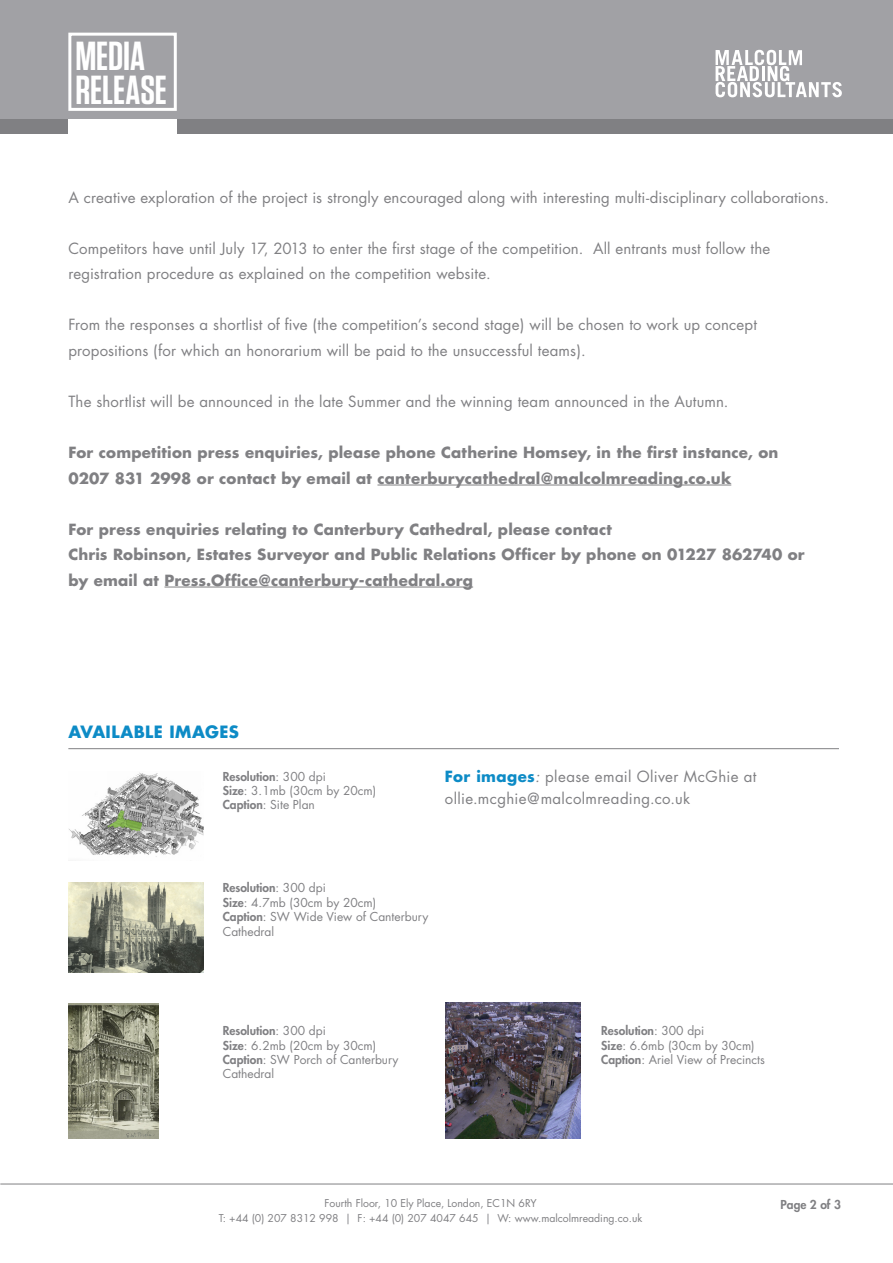
<style>
.page{position:relative;width:893px;height:1263px;background:#fff}
.page>*{position:absolute;margin:0;border:0;box-sizing:border-box;transform-origin:0 0}
.t1{font:600 40.5px "Tungsten";letter-spacing:-.005em;color:#fff}
.t2{font:700 16.5px "Futura";letter-spacing:.025em;color:#0d8bc6}
.t3{font:15px/25.5px "Futura";letter-spacing:.01em;color:#808083}
.t4{font:700 15px "Futura";letter-spacing:.01em;color:#808083}
.t5{font:12px/14.4px "Futura";color:#808083}
.t6{font:800 12px "Futura";color:#808083}
.t7{font:10.5px "Futura";color:#808083}
.s1{font-weight:400}
.s2{font-weight:800}
.s3{font-weight:700;color:#0d8bc6}
.s4{font-style:italic}
</style>
<div class="page">
<hr style="left:0;top:1184px;width:893px;height:1px;background:#808083">
<div style="left:0;top:0;width:893px;height:132px;background:#a1a1a5"></div>
<svg style="left:716px;top:50px;width:126px;height:47px"></svg>
<div style="left:68px;top:33px;width:109px;height:78px;border:3px solid #fff"></div>
<div style="left:0;top:119px;width:893px;height:14px;background:#808083"></div>
<div style="left:68px;top:119px;width:109px;height:22px;background:#fff"></div>
<hr style="left:377px;top:485px;width:354px;height:1px;background:#808083">
<hr style="left:164px;top:587px;width:309px;height:1px;background:#808083">
<hr style="left:68px;top:748px;width:771px;height:1px;background:#808083">
<img style="left:69px;top:772px;width:134px;height:85px">
<img style="left:445px;top:1003px;width:136px;height:135px">
<img style="left:68px;top:1004px;width:90px;height:134px">
<img style="left:68px;top:883px;width:135px;height:90px">
<p class="t1" style="left:75px;top:31px;width:71px">MEDIA</p>
<p class="t1" style="left:75px;top:66px;width:93px">RELEASE</p>
<p class="t3" style="left:68px;top:185px;width:762px">A creative exploration of the project is strongly encouraged along with interesting multi-disciplinary collaborations.</p>
<p class="t3" style="left:68px;top:236px;width:703px">Competitors have until July 17, 2013 to enter the first stage of the competition. All entrants must follow the registration procedure as explained on the competition website.</p>
<p class="t3" style="left:68px;top:312px;width:690px">From the responses a shortlist of five (the competition’s second stage) will be chosen to work up concept propositions (for which an honorarium will be paid to the unsuccessful teams).</p>
<p class="t3" style="left:68px;top:389px;width:662px">The shortlist will be announced in the late Summer and the winning team announced in the Autumn.</p>
<p class="t4" style="left:68px;top:442px;width:712px">For competition press enquiries, please phone Catherine Homsey, in the first instance, on</p>
<p class="t4" style="left:68px;top:468px;width:664px">0207 831 2998 or contact by email at canterburycathedral@malcolmreading.co.uk</p>
<p class="t4" style="left:68px;top:519px;width:545px">For press enquiries relating to Canterbury Cathedral, please contact</p>
<p class="t4" style="left:68px;top:544px;width:738px">Chris Robinson, Estates Surveyor and Public Relations Officer by phone on 01227 862740 or</p>
<p class="t4" style="left:68px;top:570px;width:406px">by email at Press.Office@canterbury-cathedral.org</p>
<p class="t2" style="left:68px;top:720px;width:172px">AVAILABLE IMAGES</p>
<p class="t6" style="left:223px;top:768px;width:105px">Resolution<span class="s1">: 300 dpi</span></p>
<p class="t5" style="left:223px;top:783px;width:155px"><span class="s2">Size</span>: 3.1mb (30cm by 20cm)<br><span class="s2">Caption</span>: Site Plan</p>
<p class="t3" style="left:445px;top:765px;width:313px;line-height:22.5px"><span class="s3">For images</span><span class="s4">:</span> please email Oliver McGhie at ollie.mcghie@malcolmreading.co.uk</p>
<p class="t6" style="left:223px;top:880px;width:105px">Resolution<span class="s1">: 300 dpi</span></p>
<p class="t5" style="left:223px;top:895px;width:207px"><span class="s2">Size</span>: 4.7mb (30cm by 20cm)<br><span class="s2">Caption</span>: SW Wide View of Canterbury<br>Cathedral</p>
<p class="t6" style="left:223px;top:1023px;width:105px">Resolution<span class="s1">: 300 dpi</span></p>
<p class="t5" style="left:223px;top:1038px;width:177px"><span class="s2">Size</span>: 6.2mb (20cm by 30cm)<br><span class="s2">Caption</span>: SW Porch of Canterbury<br>Cathedral</p>
<p class="t6" style="left:601px;top:1023px;width:105px">Resolution<span class="s1">: 300 dpi</span></p>
<p class="t5" style="left:601px;top:1038px;width:165px"><span class="s2">Size</span>: 6.6mb (30cm by 30cm)<br><span class="s2">Caption</span>: Ariel View of Precincts</p>
<p class="t7" style="left:324px;top:1197px;width:214px">Fourth Floor, 10 Ely Place, London, EC1N 6RY</p>
<p class="t7" style="left:219px;top:1212px;width:425px">T: +44 (0) 207 8312 998 | F: +44 (0) 207 4047 645 | W: www.malcolmreading.co.uk</p>
<p class="t6" style="left:781px;top:1196px;width:62px">Page 2 of 3</p>
</div>
